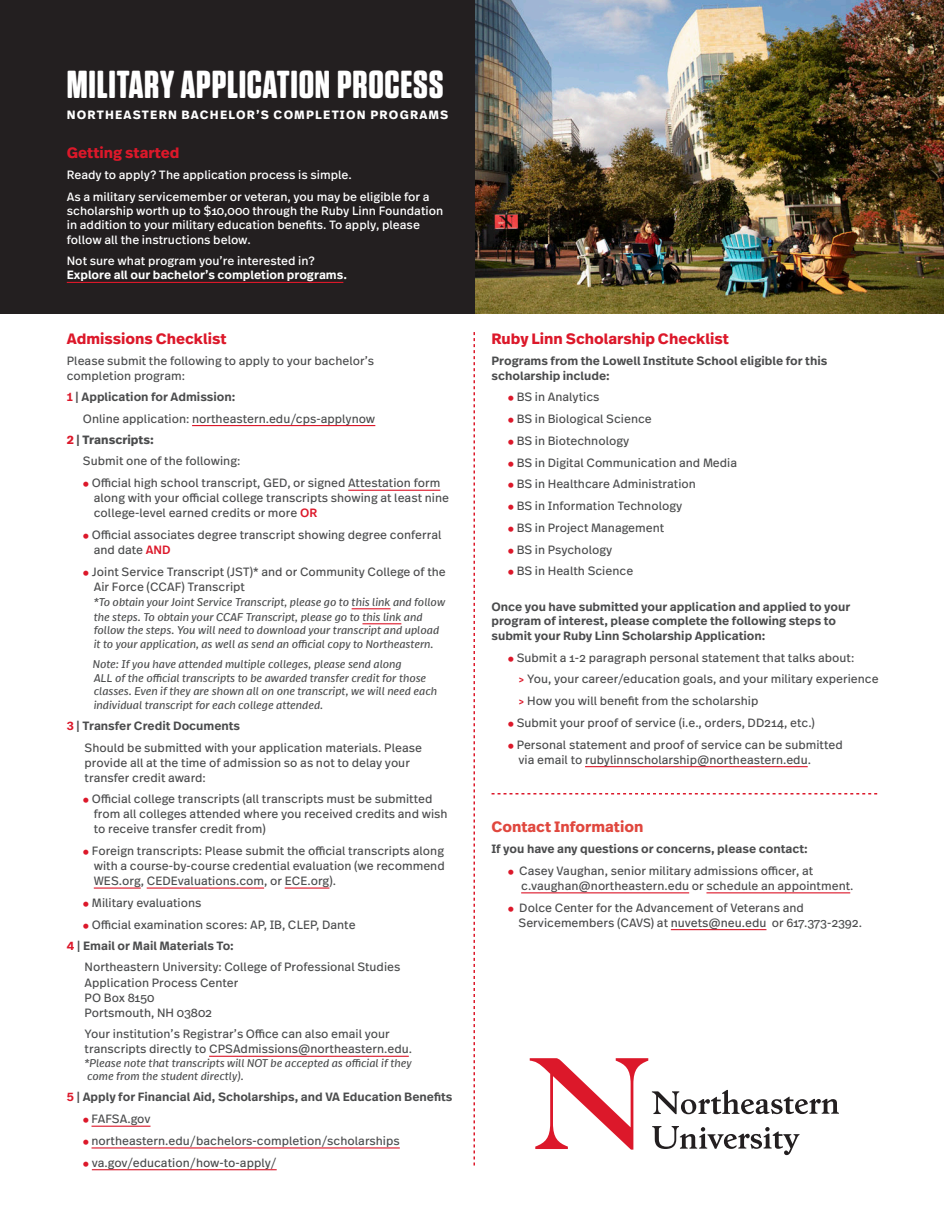
<style>
.page{position:relative;width:944px;height:1214px;background:#fff}
.page>*{position:absolute;margin:0;border:0;box-sizing:border-box;transform-origin:0 0}
.t1{font:700 39px "Tungsten Rounded";letter-spacing:.02em;color:#fff}
.t2{font:700 15px "Real Text Pro";color:#dc182a}
.t3{font:700 15px "Real Text Pro";color:#e0473e}
.Bullet_List{font:12px/15px "Real Text Pro";color:#4b4c4d}
.t4{font:600 12px/14.4px "Real Text Pro";color:#4b4c4d}
.t5{font:12px/14.4px "Real Text Pro";color:#fff}
.List{font:12px/15px "Real Text Pro";color:#4b4c4d}
.Paragraph_Style_2{font:12px/15px "Real Text Pro";color:#4b4c4d}
.Sub_Bullet{font:12px "Real Text Pro";color:#4b4c4d}
.t6{font:600 12px/14.4px "Real Text Pro";color:#fff}
.t7{font:700 12px "Real Text Pro";letter-spacing:.1em;color:#fff}
.t8{font:700 12px "Real Text Pro";color:#4b4c4d}
.Bullet_List-2{font:italic 11.25px/13.5px "Real Text Pro";color:#4b4c4d}
.List-2{font:italic 11.25px/13.5px "Real Text Pro";color:#4b4c4d}
.s1{font-weight:400}
.s2{color:#dc182a}
.s3{font-weight:500;font-size:10.5px;color:#dc182a}
.s4{font-weight:500;color:#dc182a}
</style>
<div class="page">
<hr style="left:192px;top:425px;width:183px;height:1px;background:#dc182a">
<hr style="left:348px;top:489px;width:92px;height:2px;background:#dc182a">
<hr style="left:351px;top:608px;width:39px;height:1px;background:#dc182a">
<hr style="left:362px;top:623px;width:39px;height:1px;background:#dc182a">
<hr style="left:94px;top:887px;width:47px;height:1px;background:#dc182a">
<hr style="left:147px;top:887px;width:117px;height:1px;background:#dc182a">
<hr style="left:285px;top:887px;width:44px;height:1px;background:#dc182a">
<hr style="left:209px;top:1055px;width:200px;height:1px;background:#dc182a">
<hr style="left:91px;top:1125px;width:59px;height:1px;background:#dc182a">
<hr style="left:91px;top:1147px;width:309px;height:1px;background:#dc182a">
<hr style="left:92px;top:1169px;width:185px;height:1px;background:#dc182a">
<hr style="left:585px;top:766px;width:222px;height:1px;background:#dc182a">
<hr style="left:521px;top:892px;width:168px;height:1px;background:#dc182a">
<hr style="left:706px;top:892px;width:144px;height:1px;background:#dc182a">
<hr style="left:670px;top:929px;width:96px;height:1px;background:#dc182a">
<svg style="left:491px;top:793px;width:386px;height:1px"></svg>
<svg style="left:529px;top:1058px;width:310px;height:97px"></svg>
<img style="left:474px;top:0;width:470px;height:313px">
<svg style="left:473px;top:332px;width:2px;height:833px"></svg>
<div style="left:0;top:0;width:474px;height:313px;background:#231f20"></div>
<hr style="left:67px;top:282px;width:276px;height:1px;background:#dc182a">
<p class="t1" style="left:67px;top:63px;width:378px">MILITARY APPLICATION PROCESS</p>
<p class="t7" style="left:67px;top:106px;width:383px">NORTHEASTERN BACHELOR’S COMPLETION PROGRAMS</p>
<p class="t2" style="left:67px;top:142px;width:114px">Getting started</p>
<p class="t5" style="left:67px;top:168px;width:286px">Ready to apply? The application process is simple.</p>
<p class="t5" style="left:67px;top:189px;width:378px">As a military servicemember or veteran, you may be eligible for a scholarship worth up to $10,000 through the Ruby Linn Foundation in addition to your military education benefits. To apply, please follow all the instructions below.</p>
<p class="t6" style="left:67px;top:253px;width:282px"><span class="s1">Not sure what program you’re interested in?<br></span>Explore all our bachelor’s completion programs.</p>
<p class="t2" style="left:67px;top:328px;width:161px">Admissions Checklist</p>
<p class="Bullet_List" style="left:67px;top:353px;width:309px;line-height:14.4px">Please submit the following to apply to your bachelor’s completion program:</p>
<p class="t4" style="left:67px;top:389px;width:170px"><span class="s2">1</span> | Application for Admission:</p>
<p class="Bullet_List" style="left:83px;top:410px;width:294px">Online application: northeastern.edu/cps-applynow</p>
<p class="t8" style="left:67px;top:431px;width:88px"><span class="s2">2</span> | Transcripts:</p>
<p class="Bullet_List" style="left:83px;top:453px;width:159px">Submit one of the following:</p>
<p class="Bullet_List" style="left:94px;top:475px;width:357px;text-indent:-11px"><span class="s3">●</span> Official high school transcript, GED, or signed Attestation form along with your official college transcripts showing at least nine college-level earned credits or more <span class="s4">OR</span></p>
<p class="Bullet_List" style="left:94px;top:527px;width:349px;text-indent:-11px"><span class="s3">●</span> Official associates degree transcript showing degree conferral and date <span class="s4">AND</span></p>
<p class="Bullet_List" style="left:94px;top:564px;width:353px;text-indent:-11px"><span class="s3">●</span> Joint Service Transcript (JST)* and or Community College of the<br>Air Force (CCAF) Transcript</p>
<p class="Bullet_List-2" style="left:94px;top:594px;width:353px;line-height:15px">*To obtain your Joint Service Transcript, please go to this link and follow the steps. To obtain your CCAF Transcript, please go to this link and</p>
<p class="Bullet_List-2" style="left:94px;top:623px;width:347px">follow the steps. You will need to download your transcript and upload it to your application, as well as send an official copy to Northeastern.</p>
<p class="Bullet_List-2" style="left:93px;top:657px;width:346px">Note: If you have attended multiple colleges, please send along<br>ALL of the official transcripts to be awarded transfer credit for those classes. Even if they are shown all on one transcript, we will need each individual transcript for each college attended.</p>
<p class="t4" style="left:67px;top:718px;width:175px"><span class="s2">3</span> | Transfer Credit Documents</p>
<p class="Paragraph_Style_2" style="left:85px;top:739px;width:339px">Should be submitted with your application materials. Please provide all at the time of admission so as not to delay your transfer credit award:</p>
<p class="Bullet_List" style="left:94px;top:791px;width:355px;text-indent:-11px"><span class="s3">●</span> Official college transcripts (all transcripts must be submitted from all colleges attended where you received credits and wish to receive transfer credit from)</p>
<p class="Bullet_List" style="left:94px;top:843px;width:352px;text-align:justify;text-indent:-11px"><span class="s3">●</span> Foreign transcripts: Please submit the official transcripts along with a course-by-course credential evaluation (we recommend WES.org, CEDEvaluations.com, or ECE.org).</p>
<p class="Bullet_List" style="left:83px;top:894px;width:120px"><span class="s3">●</span> Military evaluations</p>
<p class="Bullet_List" style="left:83px;top:916px;width:274px"><span class="s3">●</span> Official examination scores: AP, IB, CLEP, Dante</p>
<p class="t4" style="left:67px;top:938px;width:169px"><span class="s2">4</span> | Email or Mail Materials To:</p>
<p class="List" style="left:85px;top:959px;width:317px">Northeastern University: College of Professional Studies<br>Application Process Center<br>PO Box 8150<br>Portsmouth, NH 03802</p>
<p class="List" style="left:85px;top:1026px;width:329px">Your institution’s Registrar’s Office can also email your transcripts directly to CPSAdmissions@northeastern.edu.</p>
<p class="List-2" style="left:85px;top:1055px;width:329px">*Please note that transcripts will NOT be accepted as official if they come from the student directly).</p>
<p class="t4" style="left:67px;top:1089px;width:387px"><span class="s2">5</span> | Apply for Financial Aid, Scholarships, and VA Education Benefits</p>
<p class="Bullet_List" style="left:83px;top:1111px;width:69px"><span class="s3">●</span> FAFSA.gov</p>
<p class="Bullet_List" style="left:83px;top:1133px;width:318px"><span class="s3">●</span> northeastern.edu/bachelors-completion/scholarships</p>
<p class="Bullet_List" style="left:83px;top:1154px;width:195px"><span class="s3">●</span> va.gov/education/how-to-apply/</p>
<p class="t2" style="left:491px;top:328px;width:239px">Ruby Linn Scholarship Checklist</p>
<p class="t4" style="left:491px;top:353px;width:337px">Programs from the Lowell Institute School eligible for this scholarship include:</p>
<p class="Bullet_List" style="left:507px;top:389px;width:93px"><span class="s3">●</span> BS in Analytics</p>
<p class="Bullet_List" style="left:507px;top:411px;width:146px"><span class="s3">●</span> BS in Biological Science</p>
<p class="Bullet_List" style="left:507px;top:433px;width:123px"><span class="s3">●</span> BS in Biotechnology</p>
<p class="Bullet_List" style="left:507px;top:455px;width:231px"><span class="s3">●</span> BS in Digital Communication and Media</p>
<p class="Bullet_List" style="left:507px;top:476px;width:190px"><span class="s3">●</span> BS in Healthcare Administration</p>
<p class="Bullet_List" style="left:507px;top:498px;width:176px"><span class="s3">●</span> BS in Information Technology</p>
<p class="Bullet_List" style="left:507px;top:520px;width:158px"><span class="s3">●</span> BS in Project Management</p>
<p class="Bullet_List" style="left:507px;top:542px;width:106px"><span class="s3">●</span> BS in Psychology</p>
<p class="Bullet_List" style="left:507px;top:563px;width:127px"><span class="s3">●</span> BS in Health Science</p>
<p class="t4" style="left:491px;top:599px;width:360px">Once you have submitted your application and applied to your program of interest, please complete the following steps to submit your Ruby Linn Scholarship Application:</p>
<p class="Bullet_List" style="left:507px;top:649px;width:348px"><span class="s3">●</span> Submit a 1-2 paragraph personal statement that talks about:</p>
<p class="Sub_Bullet" style="left:518px;top:671px;width:362px"><span class="s3">&gt;</span> You, your career/education goals, and your military experience</p>
<p class="Sub_Bullet" style="left:518px;top:692px;width:241px"><span class="s3">&gt;</span> How you will benefit from the scholarship</p>
<p class="Bullet_List" style="left:507px;top:715px;width:309px"><span class="s3">●</span> Submit your proof of service (i.e., orders, DD214, etc.)</p>
<p class="Bullet_List" style="left:518px;top:736px;width:326px;text-indent:-11px"><span class="s3">●</span> Personal statement and proof of service can be submitted via email to rubylinnscholarship@northeastern.edu.</p>
<p class="t3" style="left:491px;top:815px;width:153px">Contact Information</p>
<p class="t4" style="left:491px;top:841px;width:318px">If you have any questions or concerns, please contact:</p>
<p class="Bullet_List" style="left:521px;top:863px;width:334px;text-indent:-13px"><span class="s3">●</span> Casey Vaughan, senior military admissions officer, at c.vaughan@northeastern.edu or schedule an appointment.</p>
<p class="Bullet_List" style="left:518px;top:899px;width:345px;text-indent:-11px"><span class="s3">●</span> Dolce Center for the Advancement of Veterans and<br>Servicemembers (CAVS) at nuvets@neu.edu or 617.373-2392.</p>
</div>
